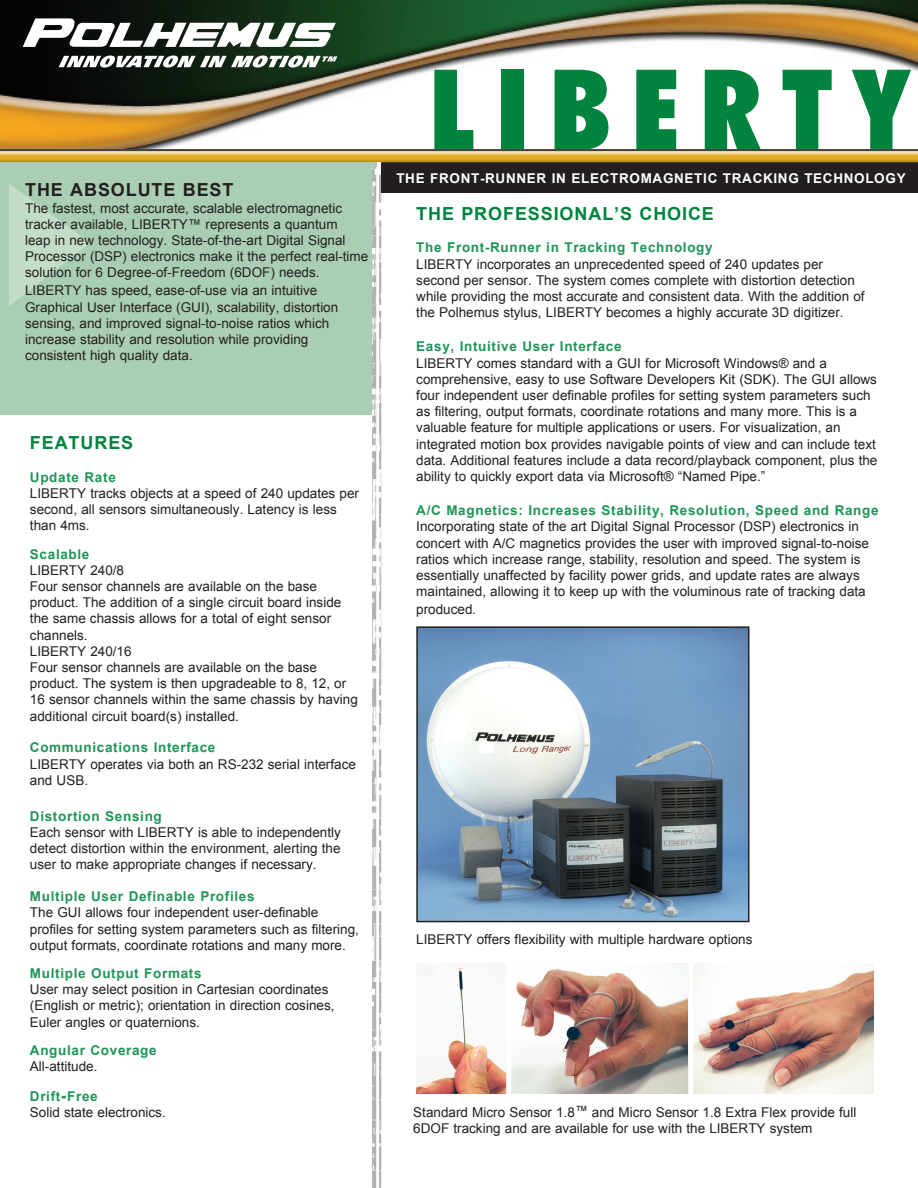
<style>
.page{position:relative;width:918px;height:1188px;background:#fff}
.page>*{position:absolute;margin:0;border:0;box-sizing:border-box;transform-origin:0 0}
.t1{font:900 condensed 112.5px "Futura BT";letter-spacing:.185em;color:#00843d}
.t2{font:700 18px "Arial";letter-spacing:.05em;color:#00843d}
.t3{font:700 18px "Arial";letter-spacing:.05em;color:#231f20}
.t4{font:13.5px/16.2px "Arial";color:#231f20}
.t5{font:700 13.5px "Arial";letter-spacing:.05em;color:#1e9557}
.t6{font:700 13.5px "Arial";letter-spacing:.05em;color:#fff}
.s1{font-family:"Garamond";font-size:15px}
.s2{font-family:"Futura BT";font-stretch:condensed;font-size:16.5px}
.s3{font-size:12.75px}
</style>
<div class="page">
<img style="left:0;top:0;width:918px;height:162px">
<div style="left:0;top:161px;width:377px;height:254px;background:#aaceb3"></div>
<svg style="left:9px;top:184px;width:81px;height:122px"></svg>
<img style="left:373px;top:167px;width:9px;height:1021px">
<div style="left:381px;top:162px;width:537px;height:31px;background:#231f20"></div>
<img style="left:0;top:149px;width:918px;height:12px">
<svg style="left:23px;top:18px;width:313px;height:29px"></svg>
<svg style="left:59px;top:56px;width:278px;height:12px"></svg>
<img style="left:419px;top:629px;width:327px;height:290px">
<div style="left:416px;top:626px;width:333px;height:296px;border:2px solid #231f20"></div>
<img style="left:416px;top:963px;width:91px;height:130px">
<img style="left:511px;top:963px;width:363px;height:130px">
<hr style="left:689px;top:959px;width:4px;height:138px;background:#fff">
<p class="t3" style="left:25px;top:178px;width:210px">THE ABSOLUTE BEST</p>
<p class="t4" style="left:25px;top:200px;width:345px">The fastest, most accurate, scalable electromagnetic tracker available, LIBERTY™ represents a quantum<br>leap in new technology. State-of-the-art Digital Signal Processor (DSP) electronics make it the perfect real-time solution for 6 Degree-of-Freedom (6DOF) needs.</p>
<p class="t4" style="left:25px;top:283px;width:315px">LIBERTY has speed<span class="s1">,</span> ease-of-use via an intuitive Graphical User Interface (GUI), scalability, distortion sensing, and improved signal-to-noise ratios which increase stability and resolution while providing consistent high quality data.</p>
<p class="t2" style="left:30px;top:431px;width:105px">FEATURES</p>
<p class="t5" style="left:30px;top:468px;width:87px">Update Rate</p>
<p class="t4" style="left:30px;top:485px;width:331px">LIBERTY tracks objects at a speed of 240 updates per second, all sensors simultaneously. Latency is less than 4ms.</p>
<p class="t5" style="left:30px;top:545px;width:61px">Scalable</p>
<p class="t4" style="left:30px;top:562px;width:96px">LIBERTY 240/8</p>
<p class="t4" style="left:30px;top:578px;width:313px">Four sensor channels are available on the base product. The addition of a single circuit board inside the same chassis allows for a total of eight sensor channels.</p>
<p class="t4" style="left:30px;top:643px;width:103px">LIBERTY 240/16</p>
<p class="t4" style="left:30px;top:659px;width:329px">Four sensor channels are available on the base product. The system is then upgradeable to 8, 12, or 16 sensor channels within the same chassis by having additional circuit board(s) installed.</p>
<p class="t5" style="left:30px;top:739px;width:187px">Communications Interface</p>
<p class="t4" style="left:30px;top:756px;width:328px">LIBERTY operates via both an RS-232 serial interface and USB.</p>
<p class="t5" style="left:30px;top:807px;width:133px">Distortion Sensing</p>
<p class="t4" style="left:30px;top:824px;width:313px;text-align:justify">Each sensor with LIBERTY is able to independently detect distortion within the environment, alerting the user to make appropriate changes if necessary.</p>
<p class="t5" style="left:30px;top:887px;width:226px">Multiple User Definable Profiles</p>
<p class="t4" style="left:30px;top:905px;width:290px">The GUI allows four independent user-definable</p>
<p class="t4" style="left:30px;top:921px;width:331px">profiles for setting system parameters such as filtering, output formats, coordinate rotations and many more.</p>
<p class="t5" style="left:30px;top:964px;width:173px">Multiple Output Formats</p>
<p class="t4" style="left:30px;top:981px;width:306px">User may select position in Cartesian coordinates (English or metric); orientation in direction cosines,<br>Euler angles or quaternions.</p>
<p class="t5" style="left:30px;top:1041px;width:128px">Angular Coverage</p>
<p class="t4" style="left:30px;top:1058px;width:69px">All-attitude.</p>
<p class="t5" style="left:30px;top:1087px;width:69px">Drift<span class="s2">-</span>Free</p>
<p class="t4" style="left:30px;top:1104px;width:137px">Solid state electronics.</p>
<p class="t1" style="left:430px;top:42px;width:482px">LIBERTY</p>
<p class="t6" style="left:396px;top:169px;width:511px">THE FRONT-RUNNER IN ELECTROMAGNETIC TRACKING TECHNOLOGY</p>
<p class="t2" style="left:416px;top:201px;width:299px">THE PROFESSIONAL’S CHOICE</p>
<p class="t5" style="left:416px;top:239px;width:298px">The Front-Runner in Tracking Technology</p>
<p class="t4" style="left:416px;top:256px;width:450px">LIBERTY incorporates an unprecedented speed of 240 updates per second per sensor. The system comes complete with distortion detection while providing the most accurate and consistent data. With the addition of the Polhemus stylus, LIBERTY becomes a highly accurate 3D digitizer.</p>
<p class="t5" style="left:416px;top:338px;width:207px">Easy, Intuitive User Interface</p>
<p class="t4" style="left:416px;top:355px;width:412px">LIBERTY comes standard with a GUI for Microsoft Windows® and a</p>
<p class="t4" style="left:416px;top:371px;width:463px">comprehensive, easy to use Software Developers Kit (SDK). The GUI allows four independent user definable profiles for setting system parameters such as filtering, output formats, coordinate rotations and many more. This is a valuable feature for multiple applications or users. For visualization, an integrated motion box provides navigable points of view and can include text data. Additional features include a data record/playback component, plus the ability to quickly export data via Microsoft® “Named Pipe.”</p>
<p class="t5" style="left:416px;top:501px;width:464px">A/C Magnetics: Increases Stability, Resolution, Speed and Range</p>
<p class="t4" style="left:416px;top:519px;width:444px">Incorporating state of the art Digital Signal Processor (DSP) electronics in</p>
<p class="t4" style="left:416px;top:535px;width:454px">concert with A/C magnetics provides the user with improved signal-to-noise ratios which increase range, stability, resolution and speed. The system is</p>
<p class="t4" style="left:416px;top:567px;width:445px">essentially unaffected by facility power grids, and update rates are always</p>
<p class="t4" style="left:416px;top:583px;width:451px;line-height:18px">maintained, allowing it to keep up with the voluminous rate of tracking data produced<span class="s1">.</span></p>
<p class="t4" style="left:416px;top:931px;width:338px">LIBERTY offers flexibility with multiple hardware options</p>
<p class="t4" style="left:413px;top:1104px;width:445px">Standard Micro Sensor 1.8<span class="s3">™</span> and Micro Sensor 1.8 Extra Flex provide full<br>6DOF tracking and are available for use with the LIBERTY system</p>
</div>
